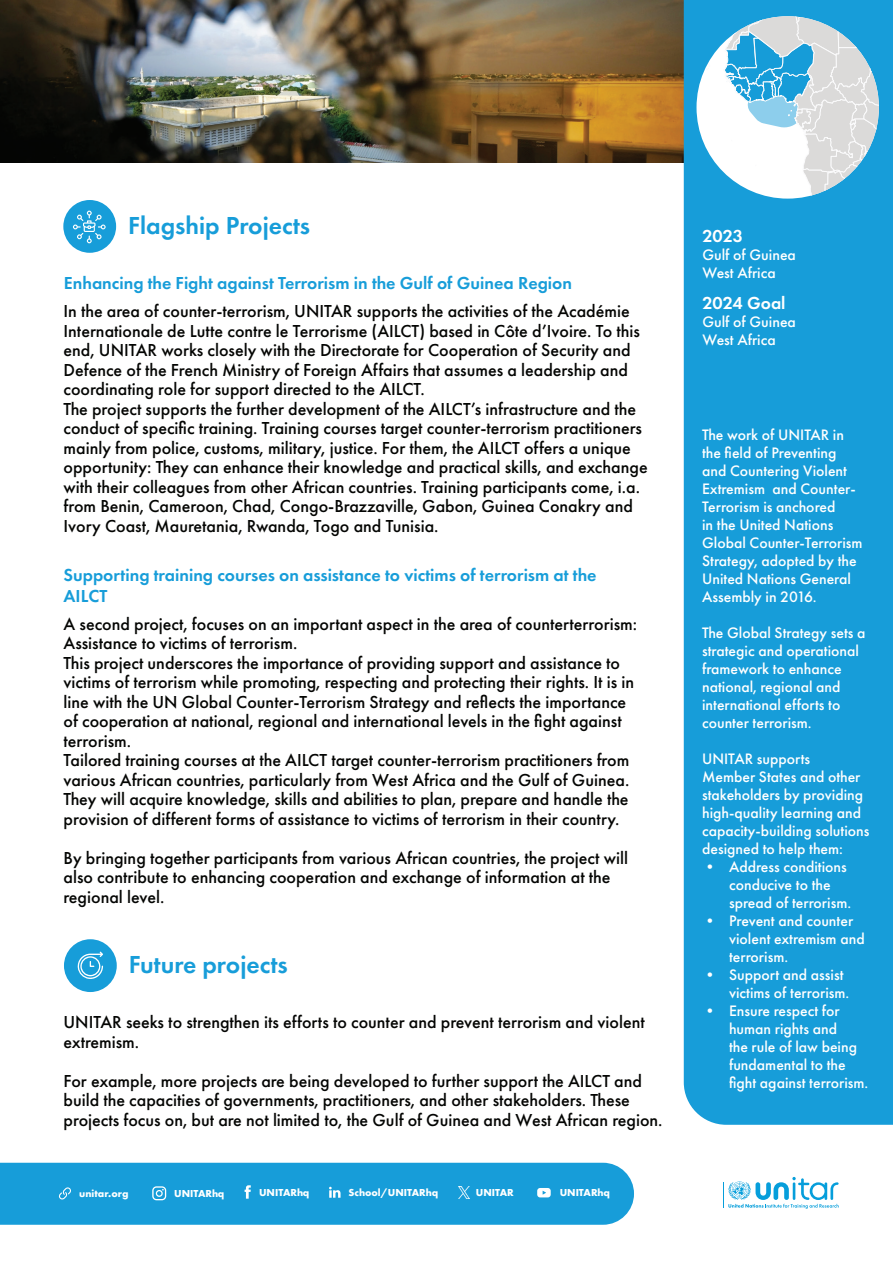
<style>
.page{position:relative;width:893px;height:1263px;background:#fff}
.page>*{position:absolute;margin:0;border:0;box-sizing:border-box;transform-origin:0 0}
.t1{font:600 25.5px "Futura PT";color:#179dd9}
.t2{font:500 18px/19.5px "Futura PT";color:#040503}
.t3{font:600 18px/21px "Futura PT";color:#179dd9}
.t4{font:600 18px "Futura PT";color:#fff}
.t5{font:500 15.75px/18px "Futura PT";color:#fff}
.t6{font:700 10.5px "Futura PT";color:#fff}
</style>
<div class="page">
<img style="left:0;top:0;width:684px;height:162px">
<div style="left:63px;top:200px;width:53px;height:53px;background:#179dd9;border-radius:50%"></div>
<div style="left:64px;top:939px;width:53px;height:53px;background:#179dd9;border-radius:50%"></div>
<svg style="left:73px;top:211px;width:33px;height:32px"></svg>
<svg style="left:77px;top:951px;width:26px;height:28px"></svg>
<div style="left:684px;top:0;width:209px;height:1125px;background:#179dd9"></div>
<div style="left:0;top:1163px;width:634px;height:62px;background:#179dd9"></div>
<svg style="left:723px;top:1177px;width:116px;height:32px"></svg>
<div style="left:696px;top:16px;width:183px;height:183px;background:#fff;border-radius:50%"></div>
<svg style="left:723px;top:16px;width:156px;height:183px"></svg>
<h1 class="t1" style="left:128px;top:209px;width:183px">Flagship Projects</h1>
<p class="t3" style="left:64px;top:272px;width:510px">Enhancing the Fight against Terrorism in the Gulf of Guinea Region</p>
<p class="t2" style="left:64px;top:302px;width:586px">In the area of counter-terrorism, UNITAR supports the activities of the Académie Internationale de Lutte contre le Terrorisme (AILCT) based in Côte d’Ivoire. To this end, UNITAR works closely with the Directorate for Cooperation of Security and Defence of the French Ministry of Foreign Affairs that assumes a leadership and coordinating role for support directed to the AILCT.<br>The project supports the further development of the AILCT’s infrastructure and the conduct of specific training. Training courses target counter-terrorism practitioners mainly from police, customs, military, justice. For them, the AILCT offers a unique opportunity: They can enhance their knowledge and practical skills, and exchange with their colleagues from other African countries. Training participants come, i.a. from Benin, Cameroon, Chad, Congo-Brazzaville, Gabon, Guinea Conakry and Ivory Coast, Mauretania, Rwanda, Togo and Tunisia.</p>
<p class="t3" style="left:64px;top:564px;width:535px">Supporting training courses on assistance to victims of terrorism at the<br>AILCT</p>
<p class="t2" style="left:64px;top:614px;width:575px">A second project, focuses on an important aspect in the area of counterterrorism:<br>Assistance to victims of terrorism.<br>This project underscores the importance of providing support and assistance to victims of terrorism while promoting, respecting and protecting their rights. It is in line with the UN Global Counter-Terrorism Strategy and reflects the importance of cooperation at national, regional and international levels in the fight against terrorism.<br>Tailored training courses at the AILCT target counter-terrorism practitioners from various African countries, particularly from West Africa and the Gulf of Guinea.<br>They will acquire knowledge, skills and abilities to plan, prepare and handle the provision of different forms of assistance to victims of terrorism in their country.</p>
<p class="t2" style="left:64px;top:848px;width:566px">By bringing together participants from various African countries, the project will also contribute to enhancing cooperation and exchange of information at the regional level.</p>
<h1 class="t1" style="left:129px;top:949px;width:160px">Future projects</h1>
<p class="t2" style="left:64px;top:1012px;width:583px">UNITAR seeks to strengthen its efforts to counter and prevent terrorism and violent extremism.</p>
<p class="t2" style="left:64px;top:1071px;width:601px">For example, more projects are being developed to further support the AILCT and build the capacities of governments, practitioners, and other stakeholders. These projects focus on, but are not limited to, the Gulf of Guinea and West African region.</p>
<p class="t6" style="left:79px;top:1186px;width:51px">unitar.org</p>
<p class="t6" style="left:174px;top:1186px;width:52px">UNITARhq</p>
<p class="t6" style="left:259px;top:1186px;width:52px">UNITARhq</p>
<p class="t6" style="left:349px;top:1186px;width:91px">School/UNITARhq</p>
<p class="t6" style="left:476px;top:1186px;width:39px">UNITAR</p>
<p class="t6" style="left:560px;top:1186px;width:52px">UNITARhq</p>
<p class="t4" style="left:702px;top:224px;width:42px">2023</p>
<p class="t5" style="left:702px;top:245px;width:95px">Gulf of Guinea<br>West Africa</p>
<p class="t4" style="left:702px;top:292px;width:85px">2024 Goal</p>
<p class="t5" style="left:702px;top:313px;width:95px">Gulf of Guinea<br>West Africa</p>
<p class="t5" style="left:702px;top:426px;width:162px">The work of UNITAR in the field of Preventing and Countering Violent<br>Extremism and Counter-<br>Terrorism is anchored<br>in the United Nations<br>Global Counter-Terrorism<br>Strategy, adopted by the<br>United Nations General<br>Assembly in 2016.</p>
<p class="t5" style="left:702px;top:624px;width:165px">The Global Strategy sets a strategic and operational framework to enhance national, regional and international efforts to counter terrorism.</p>
<p class="t5" style="left:702px;top:750px;width:169px">UNITAR supports<br>Member States and other stakeholders by providing high-quality learning and capacity-building solutions designed to help them:</p>
<p class="t5" style="left:729px;top:858px;width:124px;text-indent:-27px">• Address conditions conducive to the spread of terrorism.</p>
<p class="t5" style="left:729px;top:912px;width:137px;text-indent:-27px">• Prevent and counter violent extremism and terrorism.</p>
<p class="t5" style="left:729px;top:966px;width:122px;text-indent:-27px">• Support and assist victims of terrorism.</p>
<p class="t5" style="left:729px;top:1002px;width:141px;text-indent:-27px">• Ensure respect for human rights and<br>the rule of law being fundamental to the fight against terrorism.</p>
</div>
